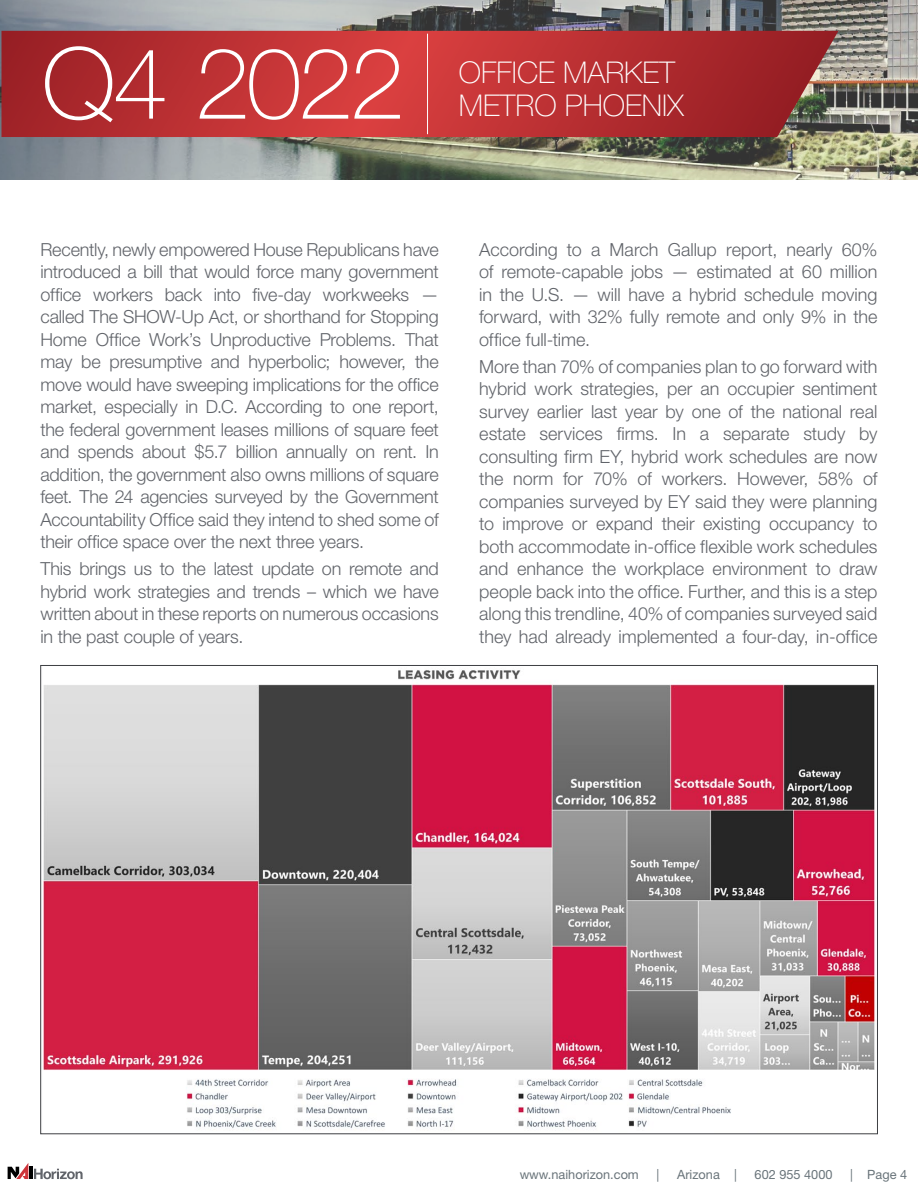
<style>
.page{position:relative;width:918px;height:1188px;background:#fff}
.page>*{position:absolute;margin:0;border:0;box-sizing:border-box;transform-origin:0 0}
.t1{font:100 99px "Helvetica Neue LT Std";letter-spacing:-.035em;color:#fff}
.t2{font:100 30px/33px "Helvetica Neue LT Std";color:#fff}
.t3{font:300 18px/22.5px "Helvetica Neue LT Std";letter-spacing:-.01em;color:#61646a;text-align:justify}
.t4{font:12.75px "Helvetica Neue LT Std";color:#69747a}
</style>
<div class="page">
<hr style="left:29px;top:1167px;width:4px;height:12px;background:#000">
<svg style="left:8px;top:1163px;width:20px;height:16px"></svg>
<svg style="left:34px;top:1169px;width:49px;height:10px"></svg>
<img style="left:0;top:0;width:918px;height:179px">
<img style="left:43px;top:670px;width:832px;height:459px">
<svg style="left:2px;top:31px;width:836px;height:106px;background:#b63133"></svg>
<hr style="left:427px;top:34px;width:1px;height:100px;background:#fff">
<h1 class="t1" style="left:42px;top:27px;width:364px">Q4 2022</h1>
<h2 class="t2" style="left:459px;top:56px;width:227px">OFFICE MARKET<br>METRO PHOENIX</h2>
<p class="t3" style="left:40px;top:238px;width:400px">Recently, newly empowered House Republicans have introduced a bill that would force many government office workers back into five-day workweeks — called The SHOW-Up Act, or shorthand for Stopping Home Office Work’s Unproductive Problems. That may be presumptive and hyperbolic; however, the move would have sweeping implications for the office market, especially in D.C. According to one report, the federal government leases millions of square feet and spends about $5.7 billion annually on rent. In addition, the government also owns millions of square feet. The 24 agencies surveyed by the Government Accountability Office said they intend to shed some of their office space over the next three years.</p>
<p class="t3" style="left:40px;top:557px;width:400px">This brings us to the latest update on remote and hybrid work strategies and trends – which we have written about in these reports on numerous occasions in the past couple of years.</p>
<p class="t3" style="left:479px;top:238px;width:400px">According to a March Gallup report, nearly 60% of remote-capable jobs — estimated at 60 million in the U.S. — will have a hybrid schedule moving forward, with 32% fully remote and only 9% in the office full-time.</p>
<p class="t3" style="left:479px;top:355px;width:400px">More than 70% of companies plan to go forward with hybrid work strategies, per an occupier sentiment survey earlier last year by one of the national real estate services firms. In a separate study by consulting firm EY, hybrid work schedules are now the norm for 70% of workers. However, 58% of companies surveyed by EY said they were planning to improve or expand their existing occupancy to both accommodate in-office flexible work schedules and enhance the workplace environment to draw people back into the office. Further, and this is a step along this trendline, 40% of companies surveyed said they had already implemented a four-day, in-office</p>
<p class="t4" style="left:520px;top:1167px;width:121px">www.naihorizon.com</p>
<p class="t4" style="left:657px;top:1167px;width:4px">|</p>
<p class="t4" style="left:677px;top:1167px;width:61px">Arizona |</p>
<p class="t4" style="left:755px;top:1167px;width:79px">602 955 4000</p>
<p class="t4" style="left:850px;top:1167px;width:58px">| Page 4</p>
</div>
